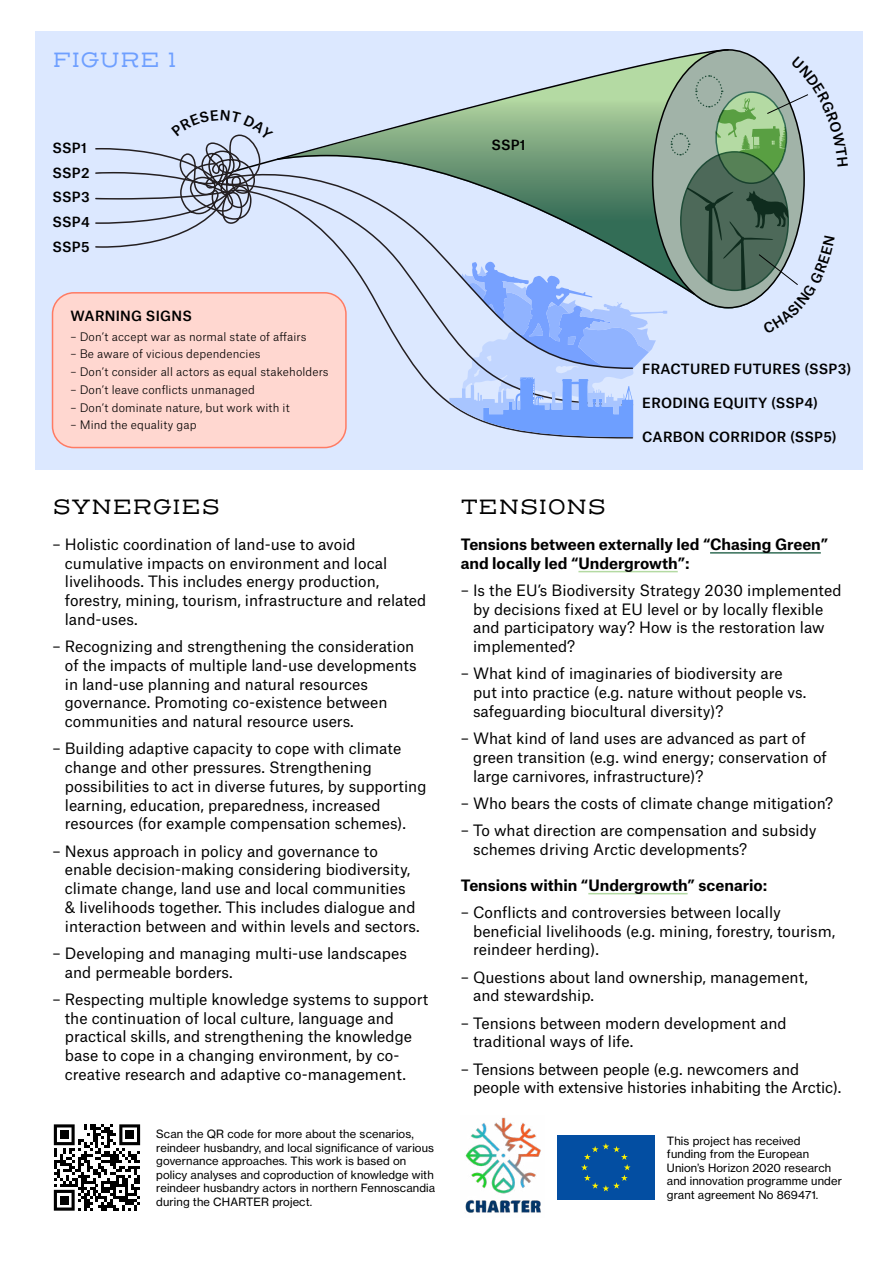
<style>
.page{position:relative;width:893px;height:1263px;background:#fff}
.page>*{position:absolute;margin:0;border:0;box-sizing:border-box;transform-origin:0 0}
.t1{font:21px "Henderson Slab Basic";letter-spacing:.01em;color:#000}
.t2{font:21px "Henderson Slab Basic";letter-spacing:.01em;color:#6e9fff}
.t3{font:15px/18.8px "Atlas Grotesk";color:#000}
.t4{font:700 15px/18.8px "Atlas Grotesk";color:#000}
.t5{font:500 13.5px/24.8px "Atlas Grotesk";letter-spacing:.02em;color:#000}
.t6{font:11.25px/13.5px "N Haas Grotesk TX Pro 55 Rg";letter-spacing:.01em;color:#000}
.t7{font:300 11.25px "Atlas Grotesk";letter-spacing:.01em;color:#000}
</style>
<div class="page">
<div style="left:36px;top:32px;width:827px;height:438px;background:#dce8ff"></div>
<div style="left:53px;top:293px;width:293px;height:154px;background:#ffd7d0;border-radius:21px"></div>
<div style="left:52px;top:292px;width:295px;height:156px;border:2px solid #ff7b63;border-radius:21px"></div>
<svg style="left:221px;top:292px;width:413px;height:147px"></svg>
<svg style="left:234px;top:50px;width:521px;height:258px"></svg>
<div style="left:557px;top:1135px;width:98px;height:64px;background:#034ea2"></div>
<svg style="left:581px;top:1143px;width:50px;height:48px"></svg>
<svg style="left:53px;top:1124px;width:88px;height:87px"></svg>
<svg style="left:54px;top:1124px;width:86px;height:87px"></svg>
<div style="left:60px;top:1130px;width:9px;height:9px;background:#000"></div>
<div style="left:125px;top:1130px;width:9px;height:9px;background:#000"></div>
<div style="left:60px;top:1196px;width:9px;height:9px;background:#000"></div>
<img style="left:465px;top:1117px;width:76px;height:96px">
<svg style="left:681px;top:152px;width:107px;height:138px"></svg>
<svg style="left:234px;top:49px;width:495px;height:123px"></svg>
<svg style="left:277px;top:155px;width:418px;height:140px"></svg>
<hr style="left:710px;top:552px;width:111px;height:2px;background:#336d56">
<hr style="left:578px;top:571px;width:100px;height:1px;background:#b4daa3">
<hr style="left:588px;top:893px;width:100px;height:1px;background:#b4daa3">
<svg style="left:446px;top:260px;width:224px;height:177px"></svg>
<svg style="left:95px;top:110px;width:178px;height:138px"></svg>
<svg style="left:670px;top:57px;width:138px;height:116px;background:#98b39b"></svg>
<svg style="left:681px;top:184px;width:124px;height:125px"></svg>
<h1 class="t2" style="left:53px;top:47px;width:126px">FIGURE 1</h1>
<p class="t5" style="left:53px;top:134px;width:39px">SSP1<br>SSP2<br>SSP3<br>SSP4<br>SSP5</p>
<p class="t5" style="left:70px;top:302px;width:123px">WARNING SIGNS</p>
<p class="t7" style="left:70px;top:328px;width:238px">– Don’t accept war as normal state of affairs</p>
<p class="t7" style="left:70px;top:345px;width:192px">– Be aware of vicious dependencies</p>
<p class="t7" style="left:70px;top:363px;width:260px">– Don’t consider all actors as equal stakeholders</p>
<p class="t7" style="left:70px;top:381px;width:186px">– Don’t leave conflicts unmanaged</p>
<p class="t7" style="left:70px;top:399px;width:221px">– Don’t dominate nature, but work with it</p>
<p class="t7" style="left:70px;top:416px;width:128px">– Mind the equality gap</p>
<h1 class="t1" style="left:53px;top:494px;width:169px">SYNERGIES</h1>
<p class="t3" style="left:65px;top:533px;width:363px;text-indent:-12px">– Holistic coordination of land-use to avoid cumulative impacts on environment and local livelihoods. This includes energy production, forestry, mining, tourism, infrastructure and related land-uses.</p>
<p class="t3" style="left:65px;top:635px;width:353px;text-indent:-12px">– Recognizing and strengthening the consideration of the impacts of multiple land-use developments in land-use planning and natural resources governance. Promoting co-existence between communities and natural resource users.</p>
<p class="t3" style="left:65px;top:738px;width:363px;text-indent:-12px">– Building adaptive capacity to cope with climate change and other pressures. Strengthening possibilities to act in diverse futures, by supporting learning, education, preparedness, increased resources (for example compensation schemes).</p>
<p class="t3" style="left:65px;top:840px;width:356px;text-indent:-12px">– Nexus approach in policy and governance to enable decision-making considering biodiversity, climate change, land use and local communities &amp; livelihoods together. This includes dialogue and interaction between and within levels and sectors.</p>
<p class="t3" style="left:65px;top:942px;width:344px;text-indent:-12px">– Developing and managing multi-use landscapes and permeable borders.</p>
<p class="t3" style="left:65px;top:988px;width:365px;text-indent:-12px">– Respecting multiple knowledge systems to support the continuation of local culture, language and practical skills, and strengthening the knowledge base to cope in a changing environment, by co&shy;creative research and adaptive co-management.</p>
<p class="t5" style="left:491px;top:131px;width:36px">SSP1</p>
<p class="t5" style="left:642px;top:355px;width:210px">FRACTURED FUTURES (SSP3)</p>
<p class="t5" style="left:642px;top:389px;width:177px">ERODING EQUITY (SSP4)</p>
<p class="t5" style="left:642px;top:423px;width:196px">CARBON CORRIDOR (SSP5)</p>
<h1 class="t1" style="left:461px;top:494px;width:147px">TENSIONS</h1>
<p class="t4" style="left:461px;top:533px;width:369px">Tensions between externally led “Chasing Green” and locally led “Undergrowth”:</p>
<p class="t3" style="left:473px;top:579px;width:370px;text-indent:-12px">– Is the EU’s Biodiversity Strategy 2030 implemented by decisions fixed at EU level or by locally flexible and participatory way? How is the restoration law implemented?</p>
<p class="t3" style="left:473px;top:663px;width:335px;text-indent:-12px">– What kind of imaginaries of biodiversity are put into practice (e.g. nature without people vs. safeguarding biocultural diversity)?</p>
<p class="t3" style="left:473px;top:727px;width:355px;text-indent:-12px">– What kind of land uses are advanced as part of green transition (e.g. wind energy; conservation of large carnivores, infrastructure)?</p>
<p class="t3" style="left:461px;top:792px;width:374px">– Who bears the costs of climate change mitigation?</p>
<p class="t3" style="left:473px;top:819px;width:345px;text-indent:-12px">– To what direction are compensation and subsidy schemes driving Arctic developments?</p>
<p class="t4" style="left:461px;top:874px;width:308px">Tensions within “Undergrowth” scenario:</p>
<p class="t3" style="left:473px;top:901px;width:364px;text-indent:-12px">– Conflicts and controversies between locally beneficial livelihoods (e.g. mining, forestry, tourism, reindeer herding).</p>
<p class="t3" style="left:473px;top:966px;width:336px;text-indent:-12px">– Questions about land ownership, management, and stewardship.</p>
<p class="t3" style="left:473px;top:1012px;width:315px;text-indent:-12px">– Tensions between modern development and traditional ways of life.</p>
<p class="t3" style="left:473px;top:1058px;width:370px;text-indent:-12px">– Tensions between people (e.g. newcomers and people with extensive histories inhabiting the Arctic).</p>
<p class="t6" style="left:156px;top:1127px;width:280px">Scan the QR code for more about the scenarios, reindeer husbandry, and local significance of various governance approaches. This work is based on policy analyses and coproduction of knowledge with reindeer husbandry actors in northern Fennoscandia during the CHARTER project.</p>
<p class="t6" style="left:667px;top:1134px;width:176px">This project has received funding from the European<br>Union’s Horizon 2020 research and innovation programme under grant agreement No 869471.</p>
</div>
